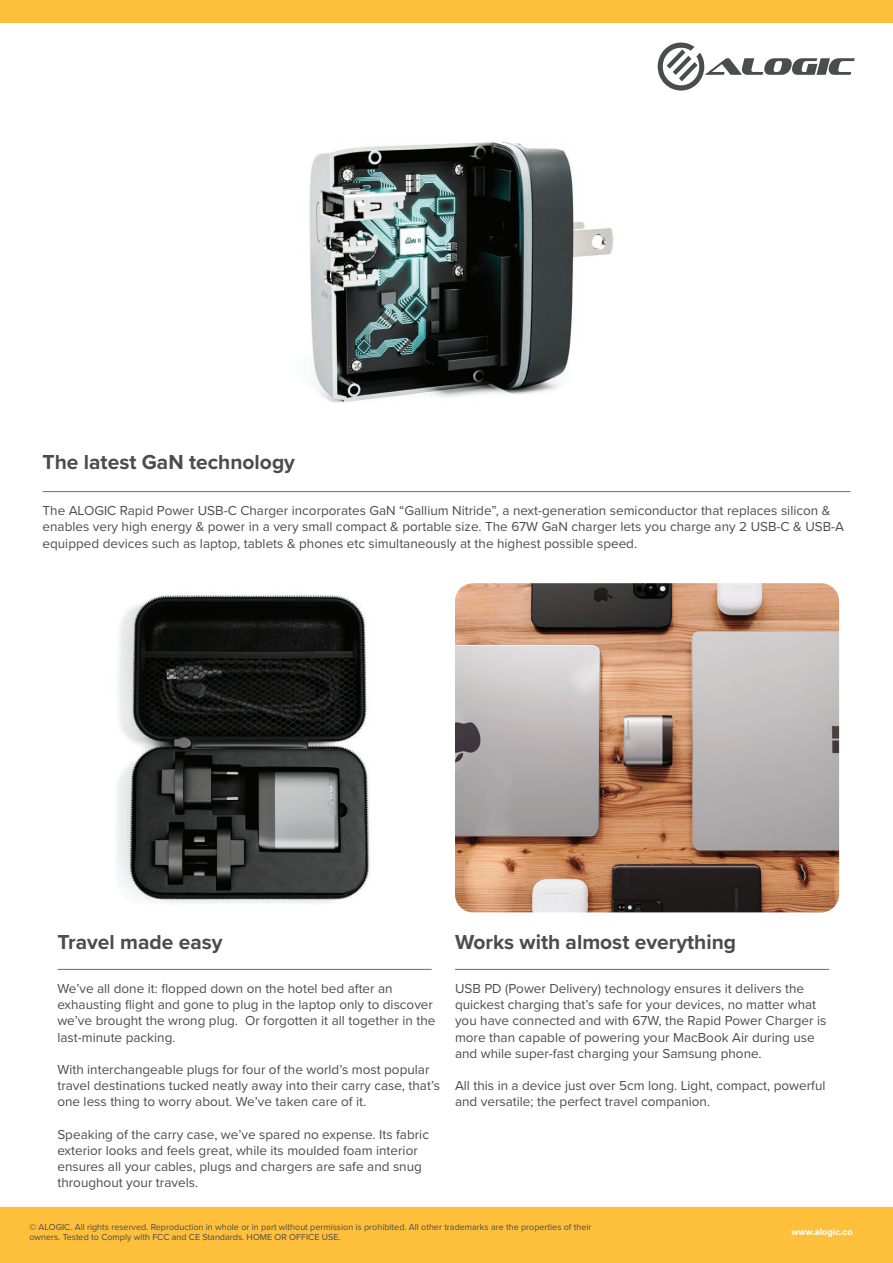
<style>
.page{position:relative;width:893px;height:1263px;background:#fff}
.page>*{position:absolute;margin:0;border:0;box-sizing:border-box;transform-origin:0 0}
.t1{font:700 21px "Proxima Nova";color:#4b4c4d}
.t2{font:13.5px/16.2px "Proxima Nova";color:#4b4c4d}
.t3{font:9px/10.8px "Proxima Nova";color:#4b4c4d}
.t4{font:700 9px "Acumin Pro";color:#fff}
</style>
<div class="page">
<div style="left:0;top:1207px;width:893px;height:56px;background:#febf3b"></div>
<div style="left:0;top:0;width:893px;height:22px;background:#febf3b"></div>
<svg style="left:658px;top:42px;width:197px;height:49px"></svg>
<img style="left:309px;top:141px;width:305px;height:262px">
<img style="left:117px;top:595px;width:253px;height:308px">
<hr style="left:43px;top:491px;width:807px;height:1px;background:#6c6d70">
<hr style="left:455px;top:969px;width:374px;height:1px;background:#6c6d70">
<hr style="left:57px;top:969px;width:375px;height:1px;background:#6c6d70">
<img style="left:455px;top:583px;width:384px;height:329px">
<h1 class="t1" style="left:43px;top:446px;width:254px">The latest GaN technology</h1>
<p class="t2" style="left:43px;top:502px;width:803px">The ALOGIC Rapid Power USB-C Charger incorporates GaN “Gallium Nitride”, a next-generation semiconductor that replaces silicon &amp; enables very high energy &amp; power in a very small compact &amp; portable size. The 67W GaN charger lets you charge any 2 USB-C &amp; USB-A equipped devices such as laptop, tablets &amp; phones etc simultaneously at the highest possible speed.</p>
<h1 class="t1" style="left:57px;top:926px;width:167px">Travel made easy</h1>
<h1 class="t1" style="left:455px;top:926px;width:283px">Works with almost everything</h1>
<p class="t2" style="left:455px;top:980px;width:373px">USB PD (Power Delivery) technology ensures it delivers the quickest charging that’s safe for your devices, no matter what you have connected and with 67W, the Rapid Power Charger is more than capable of powering your MacBook Air during use and while super-fast charging your Samsung phone.</p>
<p class="t2" style="left:455px;top:1077px;width:372px">All this in a device just over 5cm long. Light, compact, powerful and versatile; the perfect travel companion.</p>
<p class="t2" style="left:57px;top:980px;width:379px">We’ve all done it: flopped down on the hotel bed after an exhausting flight and gone to plug in the laptop only to discover we’ve brought the wrong plug. Or forgotten it all together in the last-minute packing.</p>
<p class="t2" style="left:57px;top:1061px;width:384px">With interchangeable plugs for four of the world’s most popular travel destinations tucked neatly away into their carry case, that’s one less thing to worry about. We’ve taken care of it.</p>
<p class="t2" style="left:57px;top:1125px;width:373px">Speaking of the carry case, we’ve spared no expense. Its fabric exterior looks and feels great, while its moulded foam interior ensures all your cables, plugs and chargers are safe and snug throughout your travels.</p>
<p class="t3" style="left:29px;top:1221px;width:564px">© ALOGIC. All rights reserved. Reproduction in whole or in part without permission is prohibited. All other trademarks are the properties of their owners. Tested to Comply with FCC and CE Standards. HOME OR OFFICE USE.</p>
<p class="t4" style="left:791px;top:1225px;width:63px">www.alogic.co</p>
</div>
